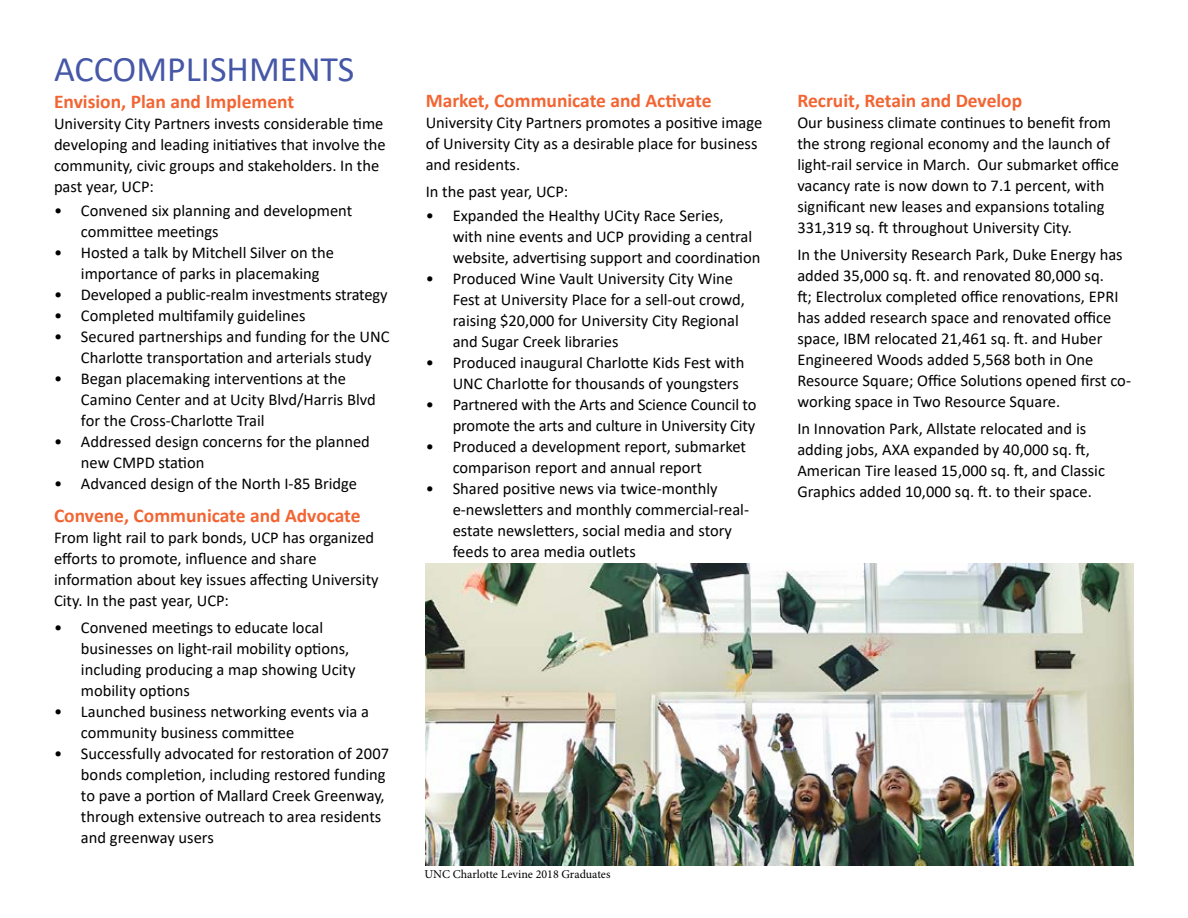
<style>
.page{position:relative;width:1188px;height:918px;background:#fff}
.page>*{position:absolute;margin:0;border:0;box-sizing:border-box;transform-origin:0 0}
.t1{font:36px "Calibri";color:#4657a7}
.t2{font:700 19.5px "Calibri";color:#f26533}
.t3{font:16.5px/21px "Calibri";color:#000}
.t4{font:12px "Minion Pro";color:#000}
</style>
<div class="page">
<img style="left:426px;top:563px;width:708px;height:303px">
<h1 class="t1" style="left:54px;top:44px;width:302px">ACCOMPLISHMENTS</h1>
<p class="t2" style="left:54px;top:88px;width:242px">Envision, Plan and Implement</p>
<p class="t3" style="left:54px;top:113px;width:333px">University City Partners invests considerable time developing and leading initiatives that involve the community, civic groups and stakeholders. In the past year, UCP:</p>
<p class="t3" style="left:81px;top:200px;width:273px;text-indent:-27px">• Convened six planning and development committee meetings</p>
<p class="t3" style="left:81px;top:242px;width:254px;text-indent:-27px">• Hosted a talk by Mitchell Silver on the importance of parks in placemaking</p>
<p class="t3" style="left:54px;top:284px;width:335px">• Developed a public-realm investments strategy</p>
<p class="t3" style="left:54px;top:305px;width:253px">• Completed multifamily guidelines</p>
<p class="t3" style="left:54px;top:326px;width:337px;text-align:center">• Secured partnerships and funding for the UNC<br>Charlotte transportation and arterials study</p>
<p class="t3" style="left:81px;top:368px;width:296px;text-indent:-27px">• Began placemaking interventions at the<br>Camino Center and at Ucity Blvd/Harris Blvd for the Cross-Charlotte Trail</p>
<p class="t3" style="left:81px;top:431px;width:290px;text-indent:-27px">• Addressed design concerns for the planned new CMPD station</p>
<p class="t3" style="left:54px;top:473px;width:305px">• Advanced design of the North I-85 Bridge</p>
<p class="t2" style="left:54px;top:502px;width:308px">Convene, Communicate and Advocate</p>
<p class="t3" style="left:54px;top:527px;width:326px">From light rail to park bonds, UCP has organized efforts to promote, influence and share information about key issues affecting University City. In the past year, UCP:</p>
<p class="t3" style="left:81px;top:617px;width:276px;text-indent:-27px">• Convened meetings to educate local businesses on light-rail mobility options, including producing a map showing Ucity mobility options</p>
<p class="t3" style="left:81px;top:701px;width:290px;text-indent:-27px">• Launched business networking events via a community business committee</p>
<p class="t3" style="left:81px;top:743px;width:310px;text-indent:-27px">• Successfully advocated for restoration of 2007 bonds completion, including restored funding to pave a portion of Mallard Creek Greenway, through extensive outreach to area residents and greenway users</p>
<p class="t2" style="left:426px;top:87px;width:287px">Market, Communicate and Activate</p>
<p class="t3" style="left:426px;top:112px;width:338px">University City Partners promotes a positive image of University City as a desirable place for business and residents.</p>
<p class="t3" style="left:426px;top:181px;width:144px">In the past year, UCP:</p>
<p class="t3" style="left:453px;top:205px;width:309px;text-indent:-27px">• Expanded the Healthy UCity Race Series,<br>with nine events and UCP providing a central website, advertising support and coordination</p>
<p class="t3" style="left:453px;top:268px;width:294px;text-indent:-27px">• Produced Wine Vault University City Wine Fest at University Place for a sell-out crowd, raising $20,000 for University City Regional and Sugar Creek libraries</p>
<p class="t3" style="left:453px;top:352px;width:293px;text-indent:-27px">• Produced inaugural Charlotte Kids Fest with<br>UNC Charlotte for thousands of youngsters</p>
<p class="t3" style="left:426px;top:394px;width:332px;text-align:right">• Partnered with the Arts and Science Council to promote the arts and culture in University City</p>
<p class="t3" style="left:453px;top:436px;width:295px;text-indent:-27px">• Produced a development report, submarket comparison report and annual report</p>
<p class="t3" style="left:453px;top:478px;width:298px;text-indent:-27px">• Shared positive news via twice-monthly e-newsletters and monthly commercial-real&shy;estate newsletters, social media and story feeds to area media outlets</p>
<p class="t4" style="left:424px;top:866px;width:187px">UNC Charlotte Levine 2018 Graduates</p>
<p class="t2" style="left:797px;top:87px;width:226px">Recruit, Retain and Develop</p>
<p class="t3" style="left:797px;top:112px;width:323px">Our business climate continues to benefit from the strong regional economy and the launch of light-rail service in March. Our submarket office vacancy rate is now down to 7.1 percent, with significant new leases and expansions totaling 331,319 sq. ft throughout University City.</p>
<p class="t3" style="left:797px;top:244px;width:335px">In the University Research Park, Duke Energy has added 35,000 sq. ft. and renovated 80,000 sq.<br>ft; Electrolux completed office renovations, EPRI has added research space and renovated office space, IBM relocated 21,461 sq. ft. and Huber Engineered Woods added 5,568 both in One Resource Square; Office Solutions opened first co&shy;working space in Two Resource Square.</p>
<p class="t3" style="left:797px;top:418px;width:309px">In Innovation Park, Allstate relocated and is adding jobs, AXA expanded by 40,000 sq. ft, American Tire leased 15,000 sq. ft, and Classic Graphics added 10,000 sq. ft. to their space.</p>
</div>
